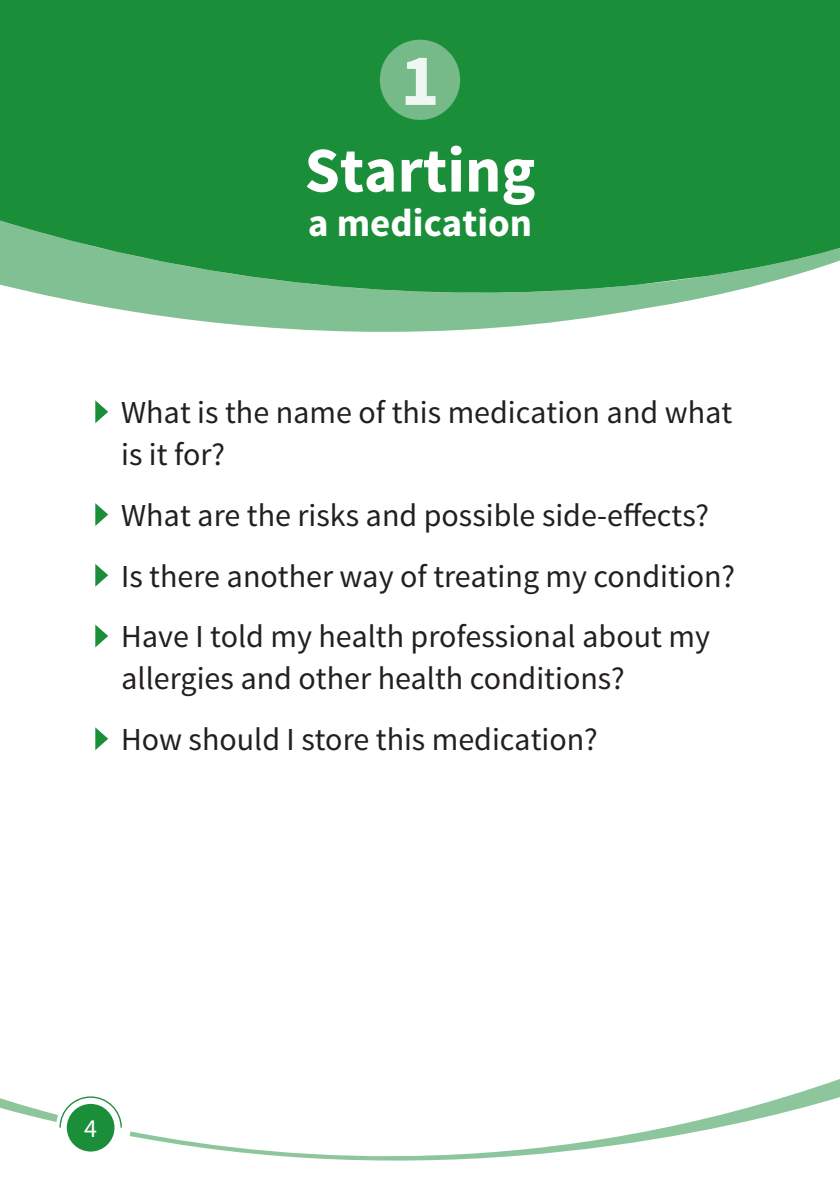
<style>
.page{position:relative;width:840px;height:1191px;background:#fff}
.page>*{position:absolute;margin:0;border:0;box-sizing:border-box;transform-origin:0 0}
.t1{font:700 74px "Source Sans Pro";color:#fff}
.t2{font:700 63.8px "Source Sans Pro";color:#fff}
.t3{font:700 39px "Source Sans Pro";color:#fff}
.Normal__Web{font:32px/42px "Source Sans Pro";color:#231f20}
.Normal__Web-2{font:26px "Source Sans Pro";color:#fff}
</style>
<div class="page">
<svg style="left:66px;top:1079px;width:773px;height:82px"></svg>
<svg style="left:0;top:1079px;width:122px;height:50px"></svg>
<svg style="left:95px;top:400px;width:13px;height:23px"></svg>
<svg style="left:95px;top:503px;width:13px;height:23px"></svg>
<svg style="left:95px;top:564px;width:13px;height:22px"></svg>
<svg style="left:95px;top:624px;width:13px;height:23px"></svg>
<svg style="left:95px;top:727px;width:13px;height:23px"></svg>
<div style="left:0;top:0;width:839px;height:179px;background:#1b8e3a"></div>
<svg style="left:0;top:179px;width:839px;height:153px;background:#52a96a"></svg>
<div style="left:379px;top:40px;width:81px;height:80px;background:#75ba88;border-radius:50%"></div>
<h1 class="t1" style="left:400px;top:33px;width:41px">1</h1>
<p class="t2" style="left:304px;top:129px;width:232px">Starting</p>
<p class="t3" style="left:308px;top:198px;width:225px">a medication</p>
<p class="Normal__Web" style="left:121px;top:392px;width:612px">What is the name of this medication and what is it for?</p>
<p class="Normal__Web" style="left:121px;top:495px;width:589px">What are the risks and possible side-effects?</p>
<p class="Normal__Web" style="left:121px;top:555px;width:615px">Is there another way of treating my condition?</p>
<p class="Normal__Web" style="left:121px;top:616px;width:590px">Have I told my health professional about my allergies and other health conditions?</p>
<p class="Normal__Web" style="left:121px;top:719px;width:477px">How should I store this medication?</p>
<p class="Normal__Web-2" style="left:84px;top:1112px;width:14px">4</p>
</div>
